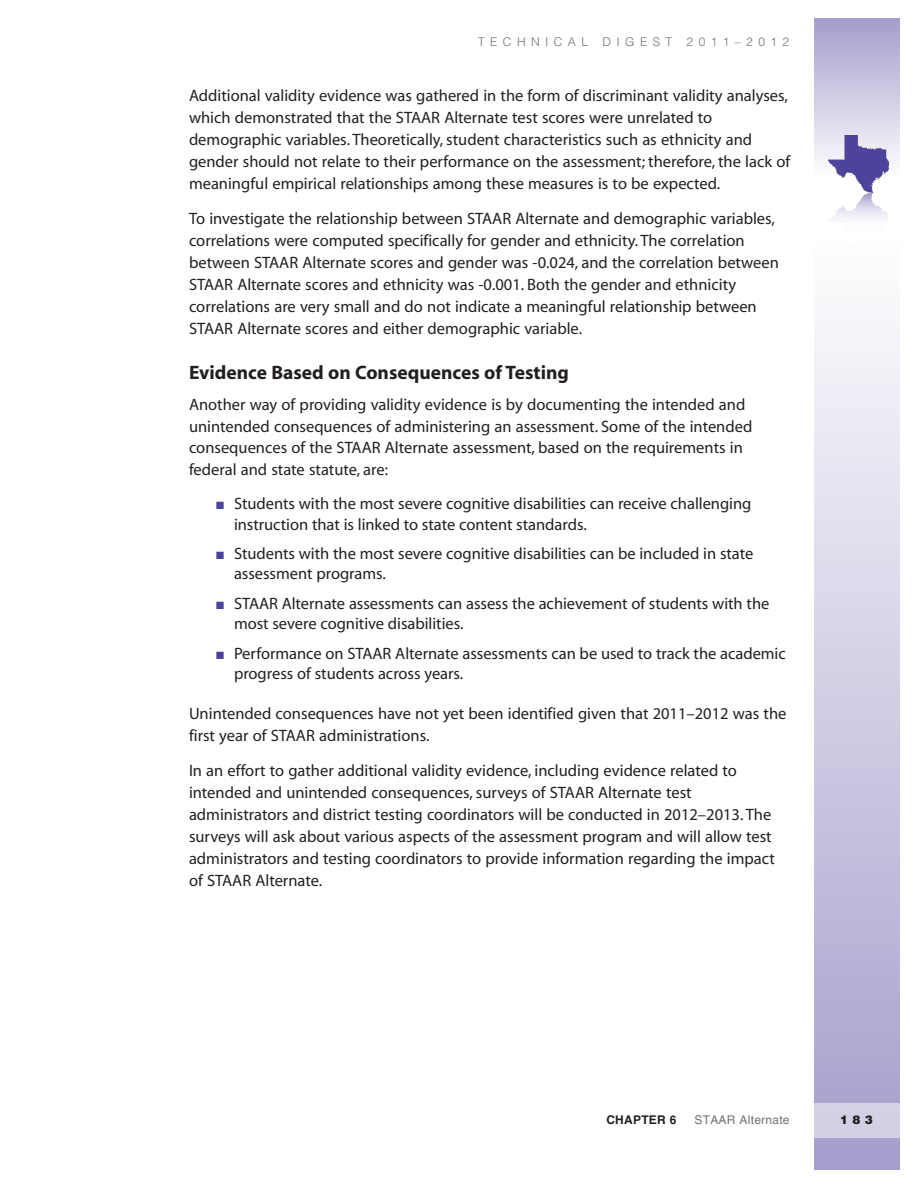
<style>
.page{position:relative;width:918px;height:1188px;background:#fff}
.page>*{position:absolute;margin:0;border:0;box-sizing:border-box;transform-origin:0 0}
.Level_2_Head{font:700 19.5px "Myriad";color:#231f20}
.body_text_1{font:16.5px/21.9px "Myriad";color:#231f20}
.bullets{font:16.5px/20.4px "Myriad";color:#231f20}
.bullets_last{font:16.5px/20.4px "Myriad";color:#231f20}
.t1{font:300 12px "Helvetica";letter-spacing:.45em;color:#717074}
.t2{font:12px "Helvetica";letter-spacing:.02em;color:#717074}
.t3{font:700 12px "Helvetica";letter-spacing:.02em;color:#231f20}
.t4{font:900 12px "Helvetica";color:#231f20}
.s1{color:#4d439b}
</style>
<div class="page">
<div style="left:814px;top:18px;width:86px;height:159px;background:linear-gradient(to bottom,#a39ecb,#fdfdfe)"></div>
<div style="left:814px;top:237px;width:86px;height:933px;background:linear-gradient(to bottom,#fefefe,#a39ecb)"></div>
<div style="left:814px;top:1104px;width:86px;height:34px;background:#d2d0e5"></div>
<img style="left:829px;top:136px;width:60px;height:56px">
<svg style="left:828px;top:193px;width:61px;height:51px"></svg>
<p class="t1" style="left:478px;top:34px;width:313px">TECHNICAL DIGEST 2011–2012</p>
<p class="body_text_1" style="left:189px;top:86px;width:603px">Additional validity evidence was gathered in the form of discriminant validity analyses, which demonstrated that the STAAR Alternate test scores were unrelated to demographic variables. Theoretically, student characteristics such as ethnicity and gender should not relate to their performance on the assessment; therefore, the lack of meaningful empirical relationships among these measures is to be expected.</p>
<p class="body_text_1" style="left:189px;top:209px;width:591px">To investigate the relationship between STAAR Alternate and demographic variables, correlations were computed specifically for gender and ethnicity. The correlation between STAAR Alternate scores and gender was -0.024, and the correlation between STAAR Alternate scores and ethnicity was -0.001. Both the gender and ethnicity correlations are very small and do not indicate a meaningful relationship between STAAR Alternate scores and either demographic variable.</p>
<p class="Level_2_Head" style="left:189px;top:362px;width:381px">Evidence Based on Consequences of Testing</p>
<p class="body_text_1" style="left:189px;top:394px;width:565px">Another way of providing validity evidence is by documenting the intended and unintended consequences of administering an assessment. Some of the intended consequences of the STAAR Alternate assessment, based on the requirements in federal and state statute, are:</p>
<p class="bullets" style="left:234px;top:494px;width:519px;text-indent:-18px"><span class="s1">■</span> Students with the most severe cognitive disabilities can receive challenging instruction that is linked to state content standards.</p>
<p class="bullets" style="left:234px;top:544px;width:521px;text-indent:-18px"><span class="s1">■</span> Students with the most severe cognitive disabilities can be included in state assessment programs.</p>
<p class="bullets" style="left:234px;top:594px;width:537px;text-indent:-18px"><span class="s1">■</span> STAAR Alternate assessments can assess the achievement of students with the most severe cognitive disabilities.</p>
<p class="bullets_last" style="left:234px;top:644px;width:553px;text-indent:-18px"><span class="s1">■</span> Performance on STAAR Alternate assessments can be used to track the academic progress of students across years.</p>
<p class="body_text_1" style="left:189px;top:703px;width:599px">Unintended consequences have not yet been identified given that 2011–2012 was the first year of STAAR administrations.</p>
<p class="body_text_1" style="left:189px;top:761px;width:587px">In an effort to gather additional validity evidence, including evidence related to intended and unintended consequences, surveys of STAAR Alternate test administrators and district testing coordinators will be conducted in 2012–2013. The surveys will ask about various aspects of the assessment program and will allow test administrators and testing coordinators to provide information regarding the impact of STAAR Alternate.</p>
<p class="t3" style="left:606px;top:1113px;width:72px">CHAPTER 6</p>
<p class="t2" style="left:695px;top:1113px;width:97px">STAAR Alternate</p>
<p class="t4" style="left:840px;top:1112px;width:34px">183</p>
</div>
